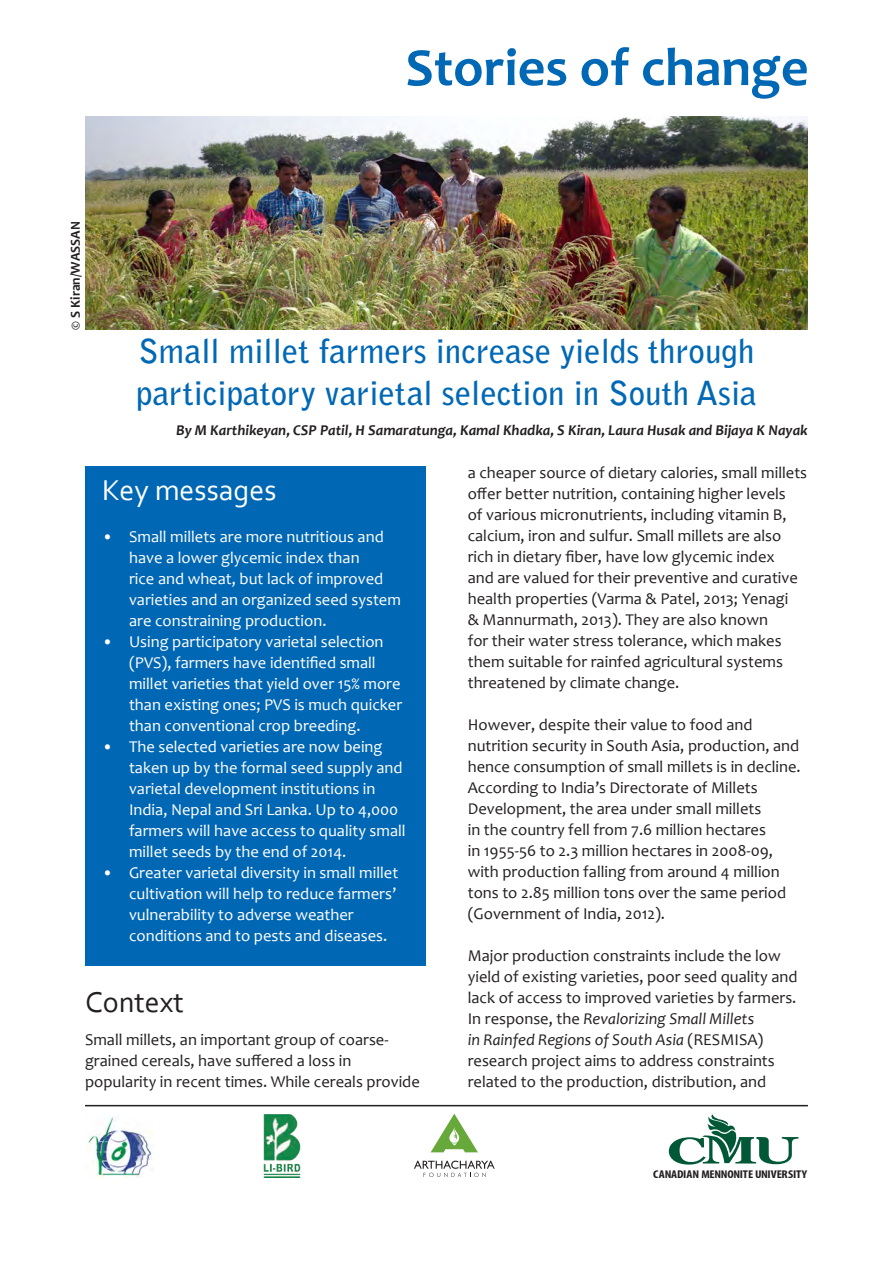
<style>
.page{position:relative;width:893px;height:1263px;background:#fff}
.page>*{position:absolute;margin:0;border:0;box-sizing:border-box;transform-origin:0 0}
.t1{font:700 54px "Candara";color:#0168b5}
.t2{font:700 33px/42px "Bell Gothic Std";color:#0168b5}
.Heading{font:30px "Corbel";color:#fff}
.Heading-2{font:30px "Corbel";color:#231f20}
.t3{font:16.5px/21px "Candara";color:#231f20}
.Heading-3{font:16.5px/21px "Candara";color:#fff}
.t4{font:italic 700 15px "Candara";color:#231f20}
.t5{font:700 13.5px "Candara";color:#231f20}
.t6{font:700 condensed 11.25px "Myriad Pro";letter-spacing:-.02em;color:#231f20;scale:1.17 1}
.s1{font-style:italic}
</style>
<div class="page">
<div style="left:85px;top:466px;width:340px;height:499px;background:#0067b4"></div>
<hr style="left:85px;top:1105px;width:723px;height:1px;background:#231f20">
<img style="left:88px;top:1117px;width:66px;height:61px">
<svg style="left:669px;top:1114px;width:129px;height:50px"></svg>
<img style="left:263px;top:1114px;width:38px;height:64px">
<svg style="left:414px;top:1113px;width:81px;height:64px"></svg>
<img style="left:85px;top:117px;width:723px;height:213px">
<p class="t5" style="left:67px;top:330px;width:110px;rotate:-90deg">© S Kiran/WASSAN</p>
<p class="t1" style="left:405px;top:35px;width:405px">Stories of change</p>
<p class="t2" style="left:136px;top:330px;width:622px">Small millet farmers increase yields through participatory varietal selection in South Asia</p>
<p class="t4" style="left:176px;top:421px;width:633px">By M Karthikeyan, CSP Patil, H Samaratunga, Kamal Khadka, S Kiran, Laura Husak and Bijaya K Nayak</p>
<p class="Heading" style="left:102px;top:471px;width:176px">Key messages</p>
<p class="Heading-3" style="left:129px;top:526px;width:273px;text-indent:-27px">• Small millets are more nutritious and have a lower glycemic index than<br>rice and wheat, but lack of improved varieties and an organized seed system are constraining production.</p>
<p class="Heading-3" style="left:129px;top:631px;width:275px;text-indent:-27px">• Using participatory varietal selection (PVS), farmers have identified small millet varieties that yield over 15% more than existing ones; PVS is much quicker than conventional crop breeding.</p>
<p class="Heading-3" style="left:129px;top:736px;width:278px;text-indent:-27px">• The selected varieties are now being taken up by the formal seed supply and varietal development institutions in India, Nepal and Sri Lanka. Up to 4,000 farmers will have access to quality small millet seeds by the end of 2014.</p>
<p class="Heading-3" style="left:129px;top:862px;width:271px;text-indent:-27px">• Greater varietal diversity in small millet cultivation will help to reduce farmers’ vulnerability to adverse weather conditions and to pests and diseases.</p>
<p class="Heading-2" style="left:85px;top:983px;width:100px">Context</p>
<p class="t3" style="left:85px;top:1029px;width:336px">Small millets, an important group of coarse&shy;grained cereals, have suffered a loss in popularity in recent times. While cereals provide</p>
<p class="t3" style="left:468px;top:462px;width:341px">a cheaper source of dietary calories, small millets offer better nutrition, containing higher levels<br>of various micronutrients, including vitamin B, calcium, iron and sulfur. Small millets are also rich in dietary fiber, have low glycemic index<br>and are valued for their preventive and curative health properties (Varma &amp; Patel, 2013; Yenagi<br>&amp; Mannurmath, 2013). They are also known<br>for their water stress tolerance, which makes them suitable for rainfed agricultural systems threatened by climate change.</p>
<p class="t3" style="left:468px;top:714px;width:334px">However, despite their value to food and nutrition security in South Asia, production, and hence consumption of small millets is in decline.<br>According to India’s Directorate of Millets Development, the area under small millets<br>in the country fell from 7.6 million hectares<br>in 1955-56 to 2.3 million hectares in 2008-09, with production falling from around 4 million tons to 2.85 million tons over the same period (Government of India, 2012).</p>
<p class="t3" style="left:468px;top:945px;width:331px">Major production constraints include the low yield of existing varieties, poor seed quality and lack of access to improved varieties by farmers.<br>In response, the <span class="s1">Revalorizing Small Millets<br>in Rainfed Regions of South Asia</span> (RESMISA) research project aims to address constraints related to the production, distribution, and</p>
<p class="t6" style="left:653px;top:1168px;width:133px">CANADIAN MENNONITE UNIVERSITY</p>
</div>
